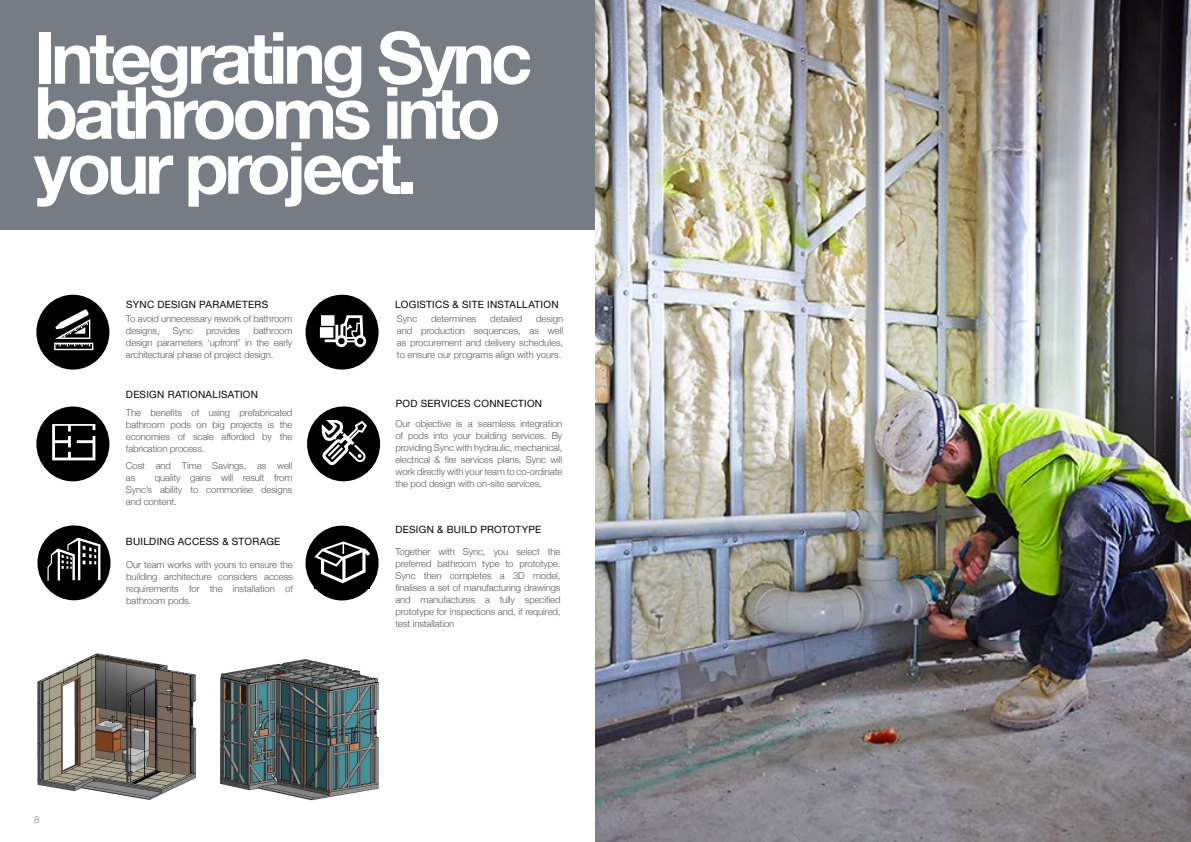
<style>
.page{position:relative;width:1191px;height:842px;background:#fff}
.page>*{position:absolute;margin:0;border:0;box-sizing:border-box;transform-origin:0 0}
.t1{font:700 72px/55px "Helvetica Neue";letter-spacing:-.06em;color:#fff}
.t2{font:10px "Helvetica Neue";letter-spacing:.03em;color:#000}
.t3{font:300 9.5px/12px "Helvetica Neue";letter-spacing:-.01em;color:#58595b;text-align:justify}
.t4{font:300 9.5px "Helvetica Neue";color:#777c84}
</style>
<div class="page">
<div style="left:0;top:0;width:641px;height:230px;background:#757c83"></div>
<div style="left:36px;top:295px;width:73px;height:75px;background:#000;border-radius:50%"></div>
<svg style="left:54px;top:309px;width:39px;height:41px"></svg>
<div style="left:36px;top:406px;width:73px;height:75px;background:#000;border-radius:50%"></div>
<div style="left:52px;top:424px;width:44px;height:38px;background:#666"></div>
<svg style="left:52px;top:424px;width:43px;height:36px;background:#4f4f4f"></svg>
<div style="left:37px;top:525px;width:73px;height:75px;background:#000;border-radius:50%"></div>
<svg style="left:47px;top:538px;width:53px;height:43px"></svg>
<div style="left:305px;top:295px;width:73px;height:75px;background:#000;border-radius:50%"></div>
<svg style="left:320px;top:315px;width:46px;height:32px"></svg>
<div style="left:307px;top:406px;width:73px;height:75px;background:#000;border-radius:50%"></div>
<svg style="left:322px;top:421px;width:45px;height:44px"></svg>
<div style="left:305px;top:526px;width:73px;height:74px;background:#000;border-radius:50%"></div>
<div style="left:314px;top:540px;width:56px;height:48px;background:#000"></div>
<svg style="left:314px;top:541px;width:56px;height:42px"></svg>
<img style="left:220px;top:659px;width:159px;height:142px">
<img style="left:37px;top:653px;width:159px;height:147px">
<img style="left:595px;top:0;width:596px;height:842px">
<h1 class="t1" style="left:34px;top:32px;width:499px">Integrating Sync bathrooms into your project.</h1>
<p class="t4" style="left:34px;top:812px;width:7px">8</p>
<p class="t2" style="left:126px;top:297px;width:144px">SYNC DESIGN PARAMETERS</p>
<p class="t3" style="left:126px;top:312px;width:168px">To avoid unnecessary rework of bathroom designs,</p>
<p class="t3" style="left:173px;top:324px;width:22px">Sync</p>
<p class="t3" style="left:206px;top:324px;width:36px">provides</p>
<p class="t3" style="left:126px;top:324px;width:168px;text-indent:127px">bathroom design parameters ‘upfront’ in the early architectural phase of project design.</p>
<p class="t2" style="left:126px;top:387px;width:134px">DESIGN RATIONALISATION</p>
<p class="t3" style="left:126px;top:406px;width:168px">The benefits of using prefabricated bathroom pods on big projects is the economies of scale afforded by the fabrication process.</p>
<p class="t3" style="left:126px;top:459px;width:168px">Cost and Time Savings, as well as</p>
<p class="t3" style="left:126px;top:471px;width:168px;text-indent:29px">quality gains will result from Sync’s ability to commonise designs and content.</p>
<p class="t2" style="left:126px;top:534px;width:156px">BUILDING ACCESS &amp; STORAGE</p>
<p class="t3" style="left:126px;top:558px;width:168px">Our team works with yours to ensure the building architecture considers access requirements for the installation of bathroom pods.</p>
<p class="t2" style="left:395px;top:297px;width:165px">LOGISTICS &amp; SITE INSTALLATION</p>
<p class="t3" style="left:397px;top:312px;width:22px">Sync</p>
<p class="t3" style="left:431px;top:312px;width:47px">determines</p>
<p class="t3" style="left:490px;top:312px;width:34px">detailed</p>
<p class="t3" style="left:397px;top:312px;width:168px;text-indent:139px">design and production sequences, as well as procurement and delivery schedules, to ensure our programs align with yours.</p>
<p class="t2" style="left:396px;top:396px;width:148px">POD SERVICES CONNECTION</p>
<p class="t3" style="left:395px;top:417px;width:168px">Our objective is a seamless integration of pods into your building services. By providing Sync with hydraulic, mechanical, electrical &amp; fire services plans, Sync will work directly with your team to co-ordinate the pod design with on-site services.</p>
<p class="t2" style="left:395px;top:523px;width:147px">DESIGN &amp; BUILD PROTOTYPE</p>
<p class="t3" style="left:395px;top:545px;width:167px">Together with Sync, you select the preferred bathroom type to prototype.<br>Sync then completes a 3D model, finalises a set of manufacturing drawings and manufactures a fully specified prototype for inspections and, if required, test installation</p>
</div>
